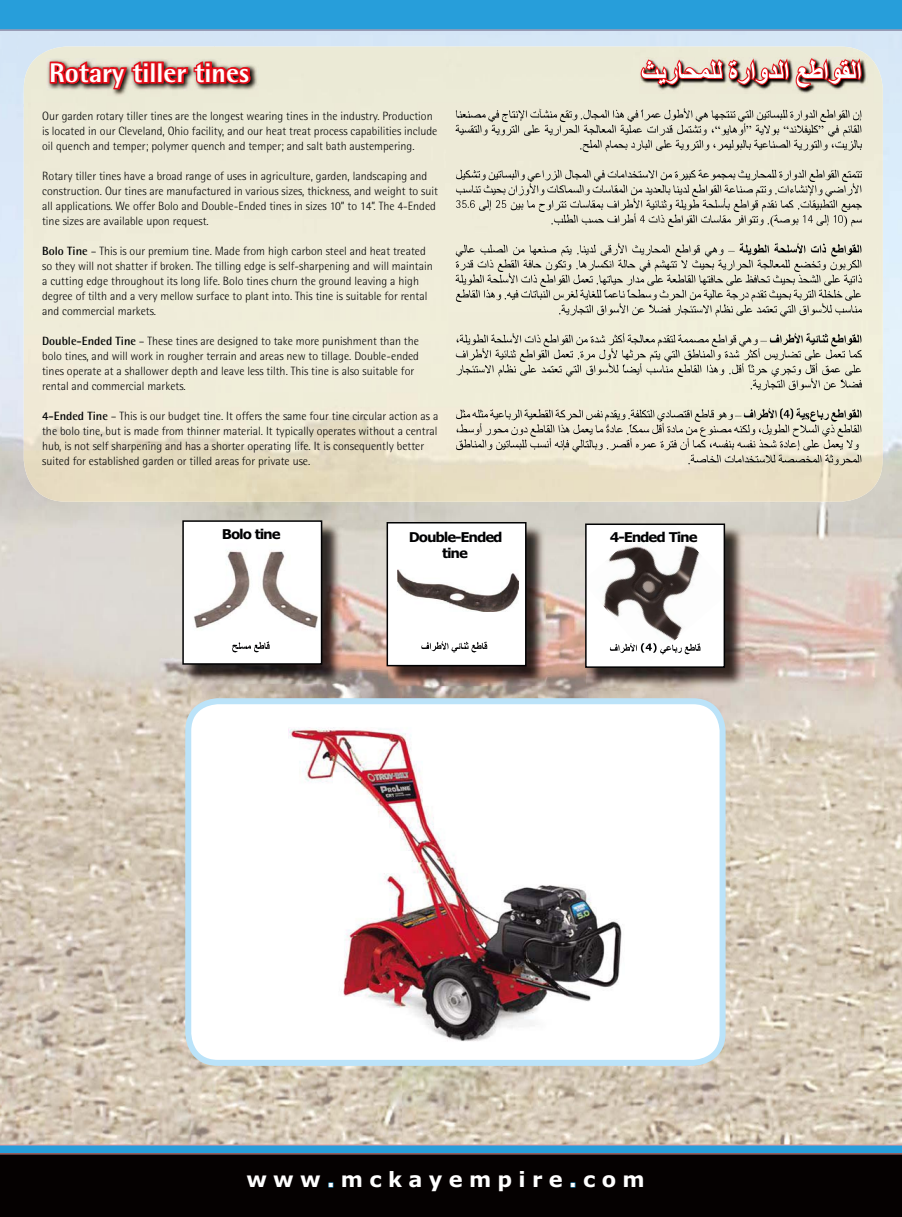
<style>
.page{position:relative;width:902px;height:1217px;background:#fff}
.page>*{position:absolute;margin:0;border:0;box-sizing:border-box;transform-origin:0 0}
.t1{font:800 27px "Rotis Semi Sans";color:#fff}
.t2{font:700 21px "Verdana";letter-spacing:.3em;color:#fff}
.t3{font:700 13.5px/16.2px "Verdana";letter-spacing:-.085em;color:#000102;text-align:center}
.t4{font:300 12px/15px "Rotis Semi Sans";color:#000102}
.s1{font-weight:700}
</style>
<div class="page">
<img style="left:0;top:52px;width:24px;height:53px">
<img style="left:882px;top:105px;width:19px;height:1039px">
<img style="left:0;top:105px;width:38px;height:1039px">
<img style="left:863px;top:422px;width:20px;height:722px">
<img style="left:729px;top:501px;width:134px;height:643px">
<img style="left:38px;top:501px;width:691px;height:27px">
<img style="left:537px;top:528px;width:57px;height:616px">
<img style="left:326px;top:528px;width:77px;height:616px">
<img style="left:38px;top:528px;width:154px;height:616px">
<img style="left:594px;top:687px;width:135px;height:457px">
<img style="left:403px;top:685px;width:134px;height:459px">
<img style="left:192px;top:683px;width:134px;height:461px">
<div style="left:0;top:0;width:901px;height:30px;background:#279eda"></div>
<svg style="left:0;top:1144px;width:901px;height:9px;background:#469fd1"></svg>
<div style="left:0;top:1153px;width:901px;height:63px;background:#050101"></div>
<img style="left:24px;top:47px;width:858px;height:454px">
<img style="left:47px;top:58px;width:211px;height:39px">
<div style="left:65px;top:67px;width:15px;height:17px;border:3px solid #e60c18;border-radius:50%"></div>
<img style="left:388px;top:523px;width:157px;height:162px">
<div style="left:387px;top:522px;width:138px;height:143px;background:#fff"></div>
<img style="left:397px;top:569px;width:121px;height:42px">
<div style="left:386px;top:522px;width:140px;height:144px;border:2px solid #000102"></div>
<img style="left:184px;top:521px;width:157px;height:162px">
<div style="left:183px;top:521px;width:138px;height:142px;background:#fff"></div>
<img style="left:193px;top:551px;width:125px;height:78px">
<div style="left:182px;top:520px;width:140px;height:144px;border:2px solid #000102"></div>
<img style="left:586px;top:525px;width:158px;height:162px">
<div style="left:586px;top:524px;width:138px;height:143px;background:#fff"></div>
<img style="left:602px;top:543px;width:99px;height:112px">
<div style="left:585px;top:523px;width:140px;height:144px;border:2px solid #000102"></div>
<div style="left:188px;top:701px;width:534px;height:361px;background:#fff;border-radius:30px"></div>
<img style="left:289px;top:727px;width:333px;height:315px">
<div style="left:185px;top:698px;width:540px;height:367px;border:6px solid #bbe3f9;border-radius:30px"></div>
<svg style="left:48px;top:60px;width:20px;height:25px"></svg>
<div style="left:64px;top:67px;width:15px;height:17px;border:3px solid #e60c17;border-radius:50%"></div>
<div style="left:68px;top:68px;width:8px;height:14px;border:3px solid #e60c17;border-radius:50%"></div>
<svg style="left:76px;top:59px;width:176px;height:37px;background:#cf7570"></svg>
<svg style="left:328px;top:1182px;width:5px;height:4px"></svg>
<svg style="left:570px;top:1182px;width:5px;height:4px"></svg>
<svg style="left:455px;top:108px;width:406px;height:44px;background:#d4d1c0"></svg>
<svg style="left:456px;top:169px;width:405px;height:58px;background:#d2d0bf"></svg>
<svg style="left:455px;top:243px;width:406px;height:74px;background:#d4d1c0"></svg>
<svg style="left:456px;top:333px;width:405px;height:57px;background:#d8d6c3"></svg>
<svg style="left:456px;top:408px;width:405px;height:57px;background:#d3cebd"></svg>
<svg style="left:232px;top:641px;width:38px;height:11px"></svg>
<svg style="left:421px;top:641px;width:66px;height:11px"></svg>
<svg style="left:610px;top:642px;width:90px;height:12px"></svg>
<img style="left:639px;top:90px;width:228px;height:3px">
<svg style="left:639px;top:47px;width:245px;height:43px;background:#d3b9ae"></svg>
<h1 class="t1" style="left:49px;top:63px;width:201px">Rotary tiller tines</h1>
<p class="t4" style="left:42px;top:109px;width:397px">Our garden rotary tiller tines are the longest wearing tines in the industry. Production is located in our Cleveland, Ohio facility, and our heat treat process capabilities include oil quench and temper; polymer quench and temper; and salt bath austempering.</p>
<p class="t4" style="left:42px;top:169px;width:397px">Rotary tiller tines have a broad range of uses in agriculture, garden, landscaping and construction. Our tines are manufactured in various sizes, thickness, and weight to suit all applications. We offer Bolo and Double-Ended tines in sizes 10” to 14”. The 4-Ended tine sizes are available upon request.</p>
<p class="t4" style="left:42px;top:244px;width:392px"><span class="s1">Bolo Tine</span> – This is our premium tine. Made from high carbon steel and heat treated so they will not shatter if broken. The tilling edge is self-sharpening and will maintain a cutting edge throughout its long life. Bolo tines churn the ground leaving a high degree of tilth and a very mellow surface to plant into. This tine is suitable for rental and commercial markets.</p>
<p class="t4" style="left:42px;top:334px;width:378px"><span class="s1">Double-Ended Tine</span> – These tines are designed to take more punishment than the bolo tines, and will work in rougher terrain and areas new to tillage. Double-ended tines operate at a shallower depth and leave less tilth. This tine is also suitable for rental and commercial markets.</p>
<p class="t4" style="left:42px;top:409px;width:398px"><span class="s1">4-Ended Tine</span> – This is our budget tine. It offers the same four tine circular action as a the bolo tine, but is made from thinner material. It typically operates without a central hub, is not self sharpening and has a shorter operating life. It is consequently better suited for established garden or tilled areas for private use.</p>
<p class="t3" style="left:222px;top:527px;width:60px">Bolo tine</p>
<p class="t3" style="left:610px;top:530px;width:89px">4-Ended Tine</p>
<p class="t3" style="left:409px;top:529px;width:95px">Double-Ended tine</p>
<h2 class="t2" style="left:246px;top:1170px;width:399px">www.mckayempire.com</h2>
</div>
